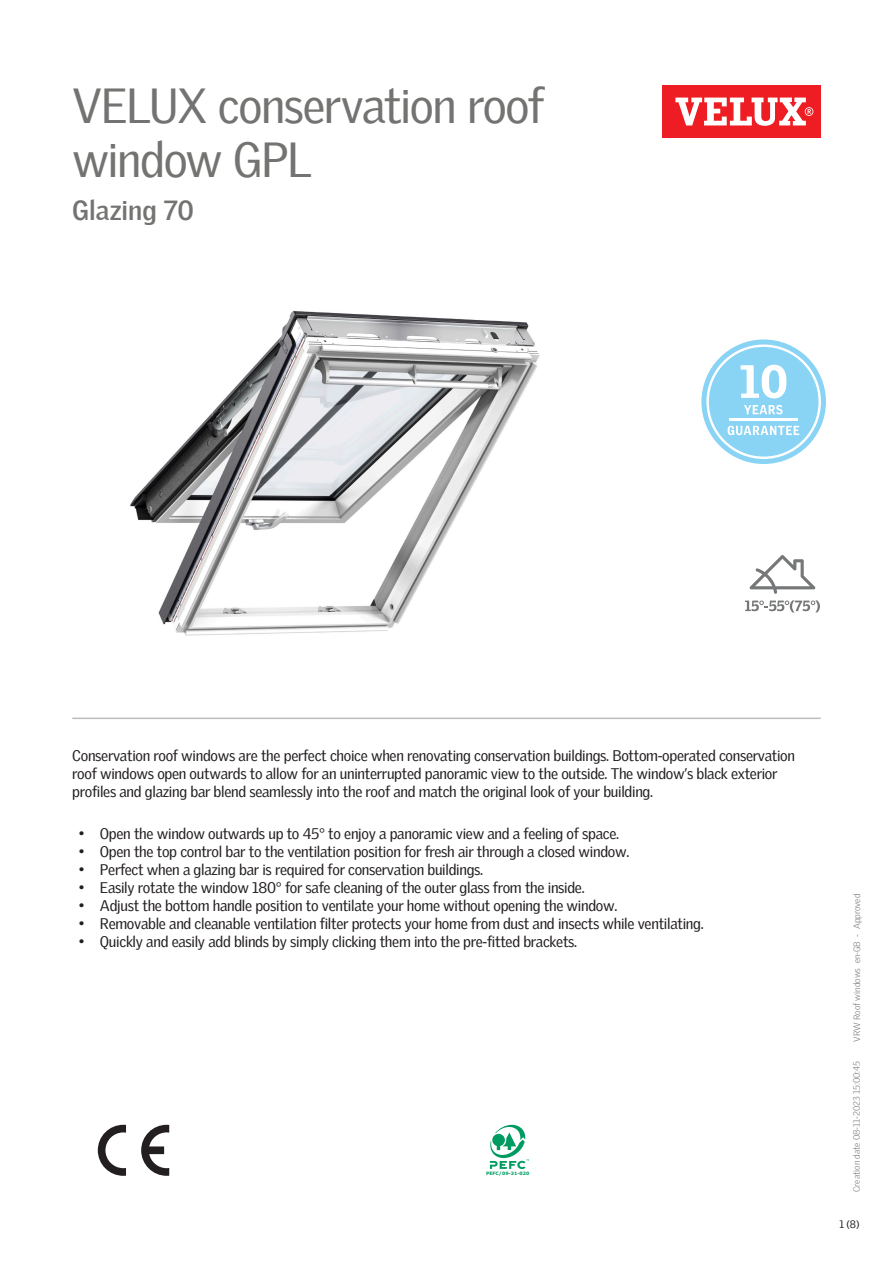
<style>
.page{position:relative;width:893px;height:1263px;background:#fff}
.page>*{position:absolute;margin:0;border:0;box-sizing:border-box;transform-origin:0 0}
.Headline{font:48px/54px "Velux Gothic";letter-spacing:-.03em;color:#737371}
.t1{font:700 27px "Velux Gothic";color:#737371}
.Body_Regular{font:15px/18px "Velux Gothic";letter-spacing:-.02em;color:#231f20}
.t2{font:10.5px "Velux Gothic";color:#231f20}
.t3{font:300 9px "Velux Gothic";color:#7c7e81}
.t4{font:700 4.65px "Verdana";color:#009b61}
</style>
<div class="page">
<div style="left:662px;top:85px;width:159px;height:53px;background:#ee1d23"></div>
<svg style="left:675px;top:98px;width:138px;height:28px"></svg>
<hr style="left:72px;top:717px;width:749px;height:2px;background:#bcbdbb">
<svg style="left:749px;top:555px;width:66px;height:39px"></svg>
<svg style="left:745px;top:600px;width:75px;height:12px"></svg>
<svg style="left:141px;top:1125px;width:28px;height:51px"></svg>
<svg style="left:98px;top:1125px;width:28px;height:51px"></svg>
<svg style="left:490px;top:1125px;width:39px;height:44px"></svg>
<svg style="left:701px;top:339px;width:125px;height:125px"></svg>
<img style="left:130px;top:311px;width:410px;height:325px">
<p class="Headline" style="left:72px;top:74px;width:473px">VELUX conservation roof window GPL</p>
<p class="t1" style="left:72px;top:190px;width:123px">Glazing 70</p>
<p class="Body_Regular" style="left:72px;top:745px;width:724px">Conservation roof windows are the perfect choice when renovating conservation buildings. Bottom-operated conservation roof windows open outwards to allow for an uninterrupted panoramic view to the outside. The window’s black exterior profiles and glazing bar blend seamlessly into the roof and match the original look of your building.</p>
<p class="Body_Regular" style="left:79px;top:823px;width:542px">• Open the window outwards up to 45° to enjoy a panoramic view and a feeling of space.</p>
<p class="Body_Regular" style="left:79px;top:841px;width:552px">• Open the top control bar to the ventilation position for fresh air through a closed window.</p>
<p class="Body_Regular" style="left:79px;top:859px;width:406px">• Perfect when a glazing bar is required for conservation buildings.</p>
<p class="Body_Regular" style="left:79px;top:877px;width:508px">• Easily rotate the window 180° for safe cleaning of the outer glass from the inside.</p>
<p class="Body_Regular" style="left:79px;top:895px;width:540px">• Adjust the bottom handle position to ventilate your home without opening the window.</p>
<p class="Body_Regular" style="left:79px;top:913px;width:627px">• Removable and cleanable ventilation filter protects your home from dust and insects while ventilating.</p>
<p class="Body_Regular" style="left:79px;top:931px;width:500px">• Quickly and easily add blinds by simply clicking them into the pre-fitted brackets.</p>
<p class="t4" style="left:486px;top:1170px;width:45px">PEFC/09-31-020</p>
<p class="t3" style="left:850px;top:1042px;width:149px;rotate:-90deg">VRW Roof windows en-GB - Approved</p>
<p class="t3" style="left:850px;top:1192px;width:133px;rotate:-90deg">Creation date 08-11-2023 15:00:45</p>
<p class="t2" style="left:839px;top:1216px;width:22px">1 (8)</p>
</div>
